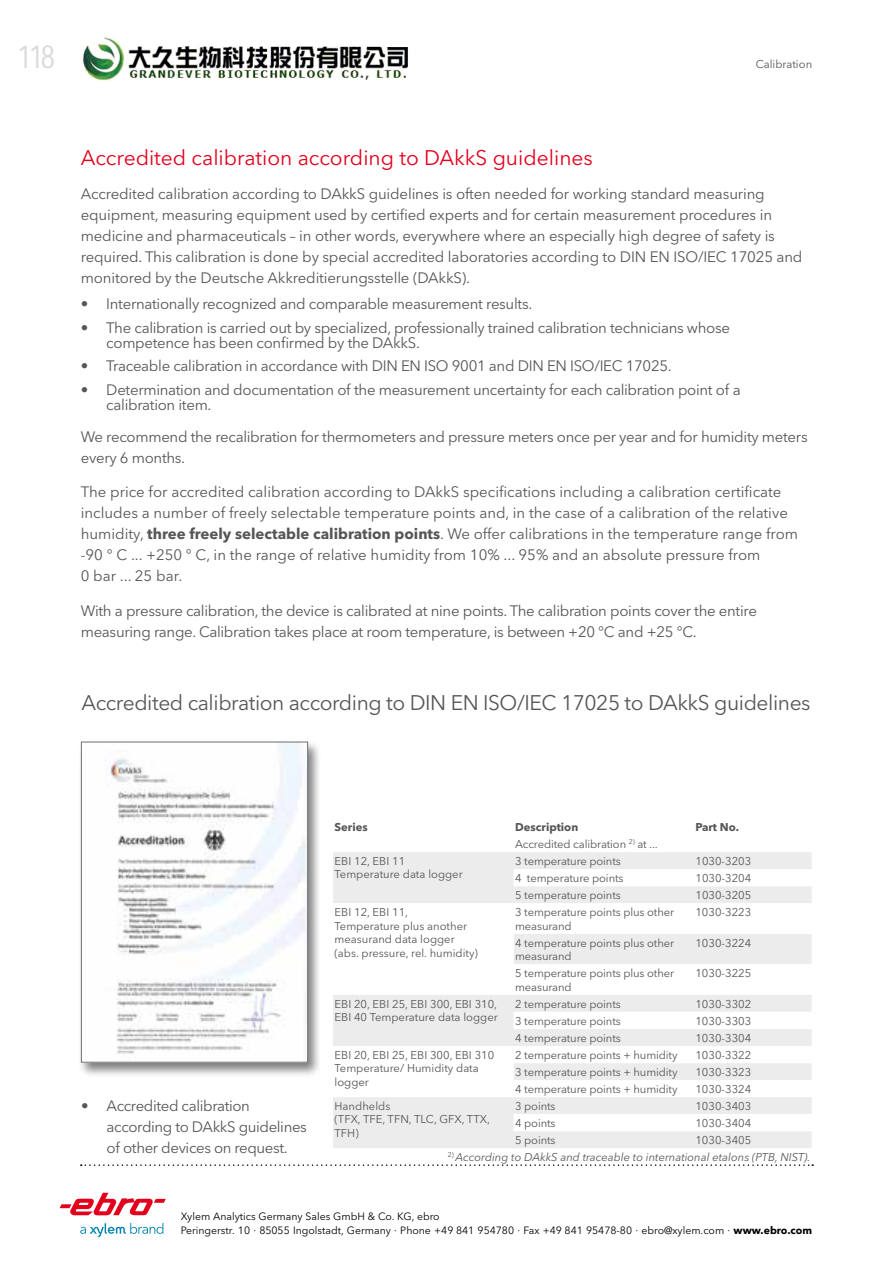
<style>
.page{position:relative;width:893px;height:1263px;background:#fff}
.page>*{position:absolute;margin:0;border:0;box-sizing:border-box;transform-origin:0 0}
.t1{font:condensed 31.5px "Avenir Next LT Pro";color:#d9dada}
.t2{font:21px "Avenir Next LT Pro";letter-spacing:-.02em;color:#565655}
.t3{font:21px "Avenir Next LT Pro";color:#e3001d}
.t4{font:15px/21px "Avenir Next LT Pro";letter-spacing:-.02em;color:#565655}
.t5{font:15px/21px "Avenir Next LT Pro";color:#565655}
.t6{font:11.25px/13.5px "Avenir Next LT Pro";letter-spacing:-.01em;color:#565655}
.t7{font:italic 11.25px "Avenir Next LT Pro";color:#565655}
.t8{font:700 11.25px "Avenir Next LT Pro";color:#565655}
.t9{font:10.5px/13.5px "Avenir Next LT Pro";color:#000}
.s1{font-weight:700}
</style>
<div class="page">
<div style="left:78px;top:741px;width:243px;height:336px;background:#000;opacity:.5"></div>
<img style="left:83px;top:744px;width:223px;height:316px">
<div style="left:81px;top:742px;width:227px;height:320px;border:1px solid #6e6e6e"></div>
<div style="left:333px;top:852px;width:479px;height:296px;background:#ececec"></div>
<svg style="left:333px;top:869px;width:479px;height:262px"></svg>
<svg style="left:81px;top:1164px;width:732px;height:2px"></svg>
<svg style="left:80px;top:1223px;width:83px;height:14px"></svg>
<svg style="left:60px;top:1193px;width:106px;height:22px"></svg>
<img style="left:83px;top:36px;width:325px;height:46px">
<h1 class="t1" style="left:17px;top:38px;width:40px">118</h1>
<p class="t6" style="left:756px;top:57px;width:58px">Calibration</p>
<h2 class="t3" style="left:81px;top:145px;width:514px">Accredited calibration according to DAkkS guidelines</h2>
<p class="t4" style="left:81px;top:183px;width:723px">Accredited calibration according to DAkkS guidelines is often needed for working standard measuring equipment, measuring equipment used by certified experts and for certain measurement procedures in medicine and pharmaceuticals – in other words, everywhere where an especially high degree of safety is required. This calibration is done by special accredited laboratories according to DIN EN ISO/IEC 17025 and monitored by the Deutsche Akkreditierungsstelle (DAkkS).</p>
<p class="t4" style="left:81px;top:293px;width:453px">• Internationally recognized and comparable measurement results.</p>
<p class="t4" style="left:106px;top:320px;width:625px;line-height:15px;text-indent:-26px">• The calibration is carried out by specialized, professionally trained calibration technicians whose competence has been confirmed by the DAkkS.</p>
<p class="t4" style="left:81px;top:355px;width:592px">• Traceable calibration in accordance with DIN EN ISO 9001 and DIN EN ISO/IEC 17025.</p>
<p class="t4" style="left:106px;top:382px;width:636px;line-height:15px;text-indent:-26px">• Determination and documentation of the measurement uncertainty for each calibration point of a calibration item.</p>
<p class="t4" style="left:81px;top:426px;width:728px">We recommend the recalibration for thermometers and pressure meters once per year and for humidity meters every 6 months.</p>
<p class="t5" style="left:81px;top:481px;width:719px">The price for accredited calibration according to DAkkS specifications including a calibration certificate includes a number of freely selectable temperature points and, in the case of a calibration of the relative humidity, <span class="s1">three freely selectable calibration points</span>. We offer calibrations in the temperature range from -90 ° C ... +250 ° C, in the range of relative humidity from 10% ... 95% and an absolute pressure from<br>0 bar ... 25 bar.</p>
<p class="t4" style="left:81px;top:600px;width:678px">With a pressure calibration, the device is calibrated at nine points. The calibration points cover the entire measuring range. Calibration takes place at room temperature, is between +20 °C and +25 °C.</p>
<h2 class="t2" style="left:82px;top:690px;width:731px">Accredited calibration according to DIN EN ISO/IEC 17025 to DAkkS guidelines</h2>
<p class="t8" style="left:335px;top:820px;width:35px">Series</p>
<p class="t8" style="left:515px;top:820px;width:65px">Description</p>
<p class="t8" style="left:695px;top:820px;width:45px">Part No.</p>
<p class="t6" style="left:515px;top:837px;width:144px">Accredited calibration <sup>2)</sup> at ...</p>
<p class="t6" style="left:335px;top:854px;width:130px">EBI 12, EBI 11<br>Temperature data logger</p>
<p class="t6" style="left:515px;top:854px;width:107px">3 temperature points</p>
<p class="t6" style="left:695px;top:854px;width:57px">1030-3203</p>
<p class="t6" style="left:515px;top:871px;width:110px">4 temperature points</p>
<p class="t6" style="left:695px;top:871px;width:57px">1030-3204</p>
<p class="t6" style="left:515px;top:888px;width:107px">5 temperature points</p>
<p class="t6" style="left:695px;top:888px;width:57px">1030-3205</p>
<p class="t6" style="left:335px;top:905px;width:145px">EBI 12, EBI 11,<br>Temperature plus another measurand data logger (abs. pressure, rel. humidity)</p>
<p class="t6" style="left:515px;top:905px;width:161px">3 temperature points plus other measurand</p>
<p class="t6" style="left:695px;top:905px;width:57px">1030-3223</p>
<p class="t6" style="left:515px;top:936px;width:161px">4 temperature points plus other measurand</p>
<p class="t6" style="left:695px;top:936px;width:57px">1030-3224</p>
<p class="t6" style="left:515px;top:966px;width:161px">5 temperature points plus other measurand</p>
<p class="t6" style="left:695px;top:966px;width:57px">1030-3225</p>
<p class="t6" style="left:335px;top:997px;width:165px">EBI 20, EBI 25, EBI 300, EBI 310,<br>EBI 40 Temperature data logger</p>
<p class="t6" style="left:515px;top:997px;width:107px">2 temperature points</p>
<p class="t6" style="left:695px;top:997px;width:57px">1030-3302</p>
<p class="t6" style="left:515px;top:1014px;width:107px">3 temperature points</p>
<p class="t6" style="left:695px;top:1014px;width:57px">1030-3303</p>
<p class="t6" style="left:515px;top:1031px;width:107px">4 temperature points</p>
<p class="t6" style="left:695px;top:1031px;width:57px">1030-3304</p>
<p class="t4" style="left:107px;top:1095px;width:202px;text-indent:-26px">• Accredited calibration according to DAkkS guidelines of other devices on request.</p>
<p class="t6" style="left:335px;top:1048px;width:161px">EBI 20, EBI 25, EBI 300, EBI 310<br>Temperature/ Humidity data logger</p>
<p class="t6" style="left:515px;top:1048px;width:164px">2 temperature points + humidity</p>
<p class="t6" style="left:695px;top:1048px;width:57px">1030-3322</p>
<p class="t6" style="left:515px;top:1065px;width:164px">3 temperature points + humidity</p>
<p class="t6" style="left:695px;top:1065px;width:57px">1030-3323</p>
<p class="t6" style="left:515px;top:1082px;width:164px">4 temperature points + humidity</p>
<p class="t6" style="left:695px;top:1082px;width:57px">1030-3324</p>
<p class="t6" style="left:335px;top:1099px;width:157px">Handhelds<br>(TFX, TFE, TFN, TLC, GFX, TTX,<br>TFH)</p>
<p class="t6" style="left:515px;top:1099px;width:42px">3 points</p>
<p class="t6" style="left:695px;top:1099px;width:57px">1030-3403</p>
<p class="t6" style="left:515px;top:1116px;width:42px">4 points</p>
<p class="t6" style="left:695px;top:1116px;width:57px">1030-3404</p>
<p class="t6" style="left:515px;top:1133px;width:42px">5 points</p>
<p class="t6" style="left:695px;top:1133px;width:57px">1030-3405</p>
<p class="t7" style="left:448px;top:1150px;width:364px"><sup>2)</sup> According to DAkkS and traceable to international etalons (PTB, NIST).</p>
<p class="t9" style="left:181px;top:1210px;width:633px">Xylem Analytics Germany Sales GmbH &amp; Co. KG, ebro<br>Peringerstr. 10 ∙ 85055 Ingolstadt, Germany ∙ Phone +49 841 954780 ∙ Fax +49 841 95478-80 ∙ ebro@xylem.com ∙ <span class="s1">www.ebro.com</span></p>
</div>
